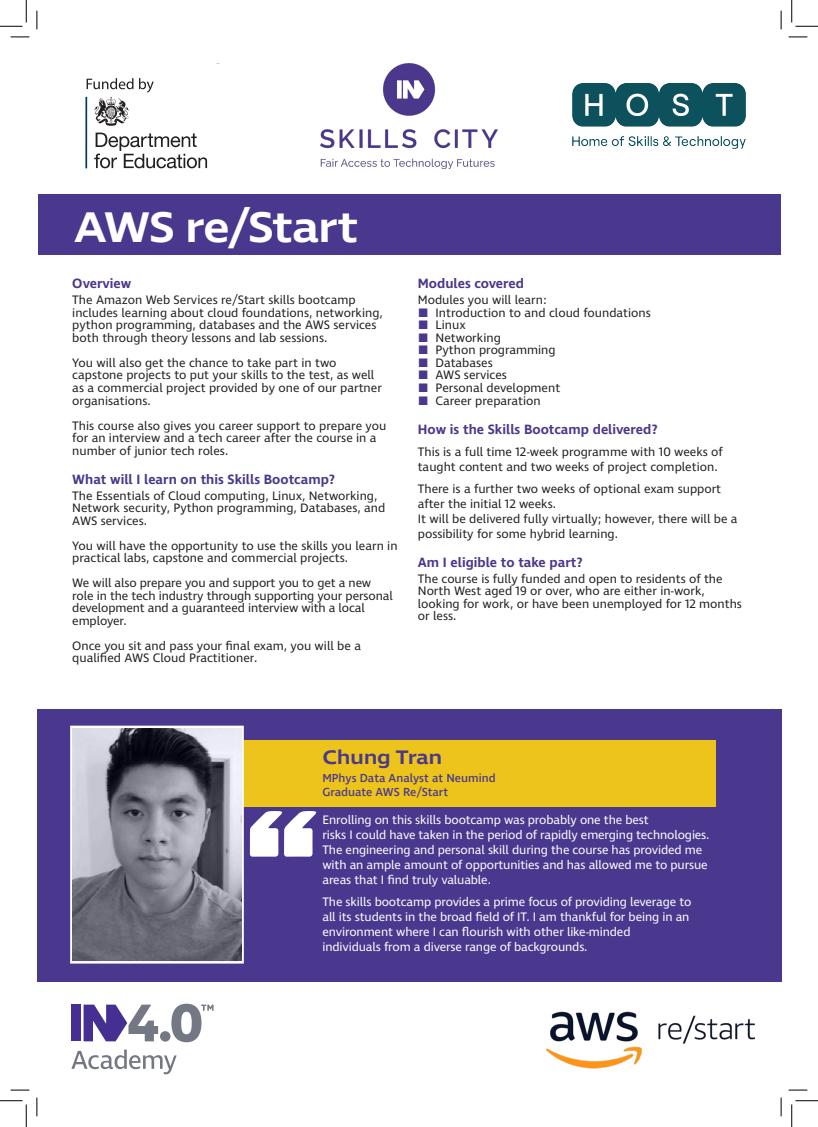
<style>
.page{position:relative;width:818px;height:1127px;background:#fff}
.page>*{position:absolute;margin:0;border:0;box-sizing:border-box;transform-origin:0 0}
.t1{font:600 43.75px "Ingra Wd";letter-spacing:-.045em;color:#fff}
.t2{font:600 20px "Ingra Wd";letter-spacing:-.02em;color:#4a388e}
.t3{font:600 13.75px "Ingra";color:#4b378c}
.t4{font:12.5px/12.5px "Ingra";color:#231f20}
.t5{font:12.5px/15px "Ingra";letter-spacing:-.01em;color:#fff}
.t6{font:500 11.88px/14.2px "Ingra";color:#4a388e}
.s1{color:#4b378c}
</style>
<div class="page">
<img style="left:320px;top:64px;width:178px;height:104px">
<hr style="left:85px;top:97px;width:2px;height:71px;background:#003864">
<svg style="left:94px;top:132px;width:113px;height:36px"></svg>
<svg style="left:87px;top:78px;width:67px;height:48px"></svg>
<div style="left:38px;top:194px;width:742px;height:61px;background:#4a388e"></div>
<div style="left:37px;top:709px;width:744px;height:272px;background:#4a388e"></div>
<div style="left:226px;top:740px;width:489px;height:67px;background:#ecc41c"></div>
<svg style="left:70px;top:725px;width:174px;height:238px"></svg>
<img style="left:72px;top:728px;width:169px;height:232px">
<svg style="left:250px;top:811px;width:66px;height:45px"></svg>
<img style="left:546px;top:1011px;width:210px;height:58px">
<img style="left:572px;top:84px;width:174px;height:64px">
<div style="left:71px;top:1004px;width:10px;height:37px;background:#452f92"></div>
<svg style="left:84px;top:1004px;width:74px;height:37px"></svg>
<div style="left:160px;top:1030px;width:10px;height:11px;background:#737884;border-radius:50%"></div>
<svg style="left:171px;top:1003px;width:43px;height:38px"></svg>
<svg style="left:71px;top:1049px;width:106px;height:24px"></svg>
<svg style="left:11px;top:36px;width:18px;height:2px"></svg>
<svg style="left:788px;top:36px;width:19px;height:2px"></svg>
<svg style="left:11px;top:1089px;width:18px;height:1px"></svg>
<svg style="left:788px;top:1089px;width:19px;height:1px"></svg>
<svg style="left:36px;top:11px;width:2px;height:18px"></svg>
<svg style="left:36px;top:1097px;width:2px;height:18px"></svg>
<svg style="left:780px;top:11px;width:2px;height:18px"></svg>
<svg style="left:780px;top:1097px;width:2px;height:18px"></svg>
<svg style="left:0;top:0;width:27px;height:27px"></svg>
<svg style="left:0;top:1100px;width:27px;height:26px"></svg>
<svg style="left:791px;top:0;width:27px;height:27px"></svg>
<svg style="left:791px;top:1100px;width:27px;height:26px"></svg>
<p class="t1" style="left:74px;top:199px;width:286px">AWS re/Start</p>
<p class="t3" style="left:72px;top:275px;width:60px">Overview</p>
<p class="t4" style="left:72px;top:294px;width:312px">The Amazon Web Services re/Start skills bootcamp includes learning about cloud foundations, networking, python programming, databases and the AWS services both through theory lessons and lab sessions.</p>
<p class="t4" style="left:72px;top:357px;width:311px">You will also get the chance to take part in two capstone projects to put your skills to the test, as well as a commercial project provided by one of our partner organisations.</p>
<p class="t4" style="left:72px;top:419px;width:315px">This course also gives you career support to prepare you for an interview and a tech career after the course in a number of junior tech roles.</p>
<p class="t3" style="left:72px;top:470px;width:264px">What will I learn on this Skills Bootcamp?</p>
<p class="t4" style="left:72px;top:489px;width:314px">The Essentials of Cloud computing, Linux, Networking,<br>Network security, Python programming, Databases, and<br>AWS services.</p>
<p class="t4" style="left:72px;top:539px;width:327px">You will have the opportunity to use the skills you learn in practical labs, capstone and commercial projects.</p>
<p class="t4" style="left:72px;top:577px;width:322px">We will also prepare you and support you to get a new role in the tech industry through supporting your personal development and a guaranteed interview with a local employer.</p>
<p class="t4" style="left:72px;top:639px;width:290px">Once you sit and pass your final exam, you will be a qualified AWS Cloud Practitioner.</p>
<p class="t3" style="left:418px;top:275px;width:108px">Modules covered</p>
<p class="t4" style="left:418px;top:294px;width:130px">Modules you will learn:</p>
<p class="t4" style="left:418px;top:307px;width:234px"><span class="s1">■</span> Introduction to and cloud foundations</p>
<p class="t4" style="left:418px;top:319px;width:49px"><span class="s1">■</span> Linux</p>
<p class="t4" style="left:418px;top:332px;width:84px"><span class="s1">■</span> Networking</p>
<p class="t4" style="left:418px;top:344px;width:139px"><span class="s1">■</span> Python programming</p>
<p class="t4" style="left:418px;top:357px;width:76px"><span class="s1">■</span> Databases</p>
<p class="t4" style="left:418px;top:369px;width:91px"><span class="s1">■</span> AWS services</p>
<p class="t4" style="left:418px;top:382px;width:144px"><span class="s1">■</span> Personal development</p>
<p class="t4" style="left:418px;top:394px;width:124px"><span class="s1">■</span> Career preparation</p>
<p class="t3" style="left:418px;top:420px;width:241px">How is the Skills Bootcamp delivered?</p>
<p class="t4" style="left:418px;top:444px;width:306px;line-height:15px">This is a full time 12-week programme with 10 weeks of taught content and two weeks of project completion.</p>
<p class="t4" style="left:418px;top:481px;width:305px;line-height:15px">There is a further two weeks of optional exam support after the initial 12 weeks.</p>
<p class="t4" style="left:418px;top:511px;width:321px;line-height:15px">It will be delivered fully virtually; however, there will be a possibility for some hybrid learning.</p>
<p class="t3" style="left:418px;top:553px;width:166px">Am I eligible to take part?</p>
<p class="t4" style="left:418px;top:573px;width:326px">The course is fully funded and open to residents of the North West aged 19 or over, who are either in-work, looking for work, or have been unemployed for 12 months or less.</p>
<p class="t2" style="left:322px;top:745px;width:122px">Chung Tran</p>
<p class="t6" style="left:322px;top:771px;width:175px">MPhys Data Analyst at Neumind<br>Graduate AWS Re/Start</p>
<p class="t5" style="left:322px;top:813px;width:389px">Enrolling on this skills bootcamp was probably one the best<br>risks I could have taken in the period of rapidly emerging technologies.<br>The engineering and personal skill during the course has provided me with an ample amount of opportunities and has allowed me to pursue areas that I find truly valuable.</p>
<p class="t5" style="left:322px;top:895px;width:370px">The skills bootcamp provides a prime focus of providing leverage to all its students in the broad field of IT. I am thankful for being in an environment where I can flourish with other like-minded individuals from a diverse range of backgrounds.</p>
</div>
